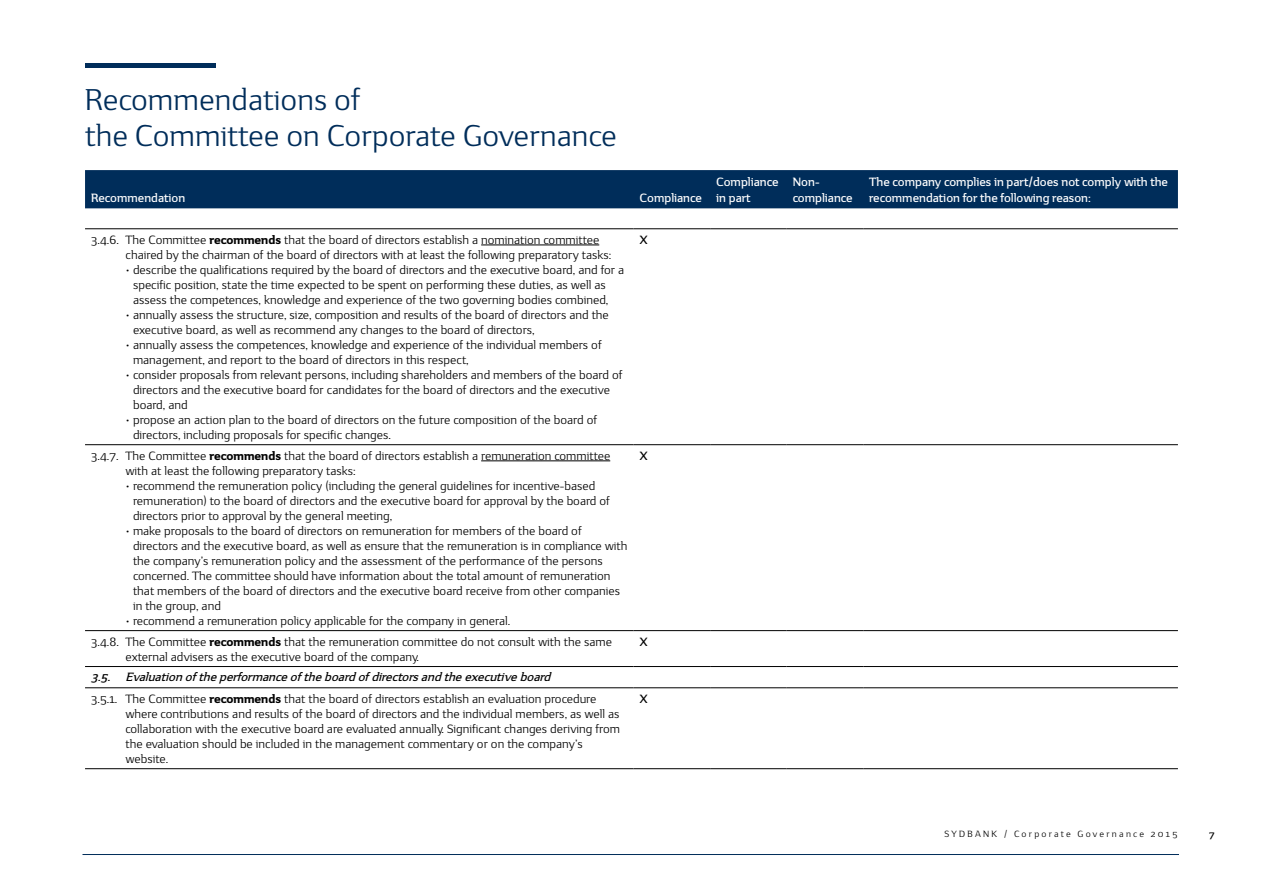
<style>
.page{position:relative;width:1263px;height:893px;background:#fff}
.page>*{position:absolute;margin:0;border:0;box-sizing:border-box;transform-origin:0 0}
.t1{font:30px/36px "Sydbank";color:#002d5a}
.t2{font:12px/15px "Sydbank";color:#000}
.t3{font:italic 700 12px/21.3px "Sydbank";color:#000}
.t4{font:700 12px/16.5px "Sydbank";color:#fff}
.t5{font:700 12px "Sydbank";color:#000}
.t6{font:700 9.75px "Sydbank";color:#000}
.t7{font:9px "Sydbank";letter-spacing:.25em;color:#000}
.s1{font-weight:800}
.s2{font-weight:400;font-style:normal}
.s3{font-weight:800;font-style:normal}
</style>
<div class="page">
<hr style="left:82px;top:854px;width:1097px;height:1px;background:#002d5a">
<hr style="left:85px;top:64px;width:131px;height:4px;background:#002d5a">
<div style="left:85px;top:170px;width:1093px;height:38px;background:#002d5a"></div>
<hr style="left:85px;top:444px;width:549px;height:1px;background:#000">
<hr style="left:634px;top:444px;width:76px;height:1px;background:#000">
<hr style="left:710px;top:444px;width:77px;height:1px;background:#000">
<hr style="left:787px;top:444px;width:76px;height:1px;background:#000">
<hr style="left:863px;top:444px;width:315px;height:1px;background:#000">
<hr style="left:85px;top:630px;width:549px;height:1px;background:#000">
<hr style="left:634px;top:630px;width:76px;height:1px;background:#000">
<hr style="left:710px;top:630px;width:77px;height:1px;background:#000">
<hr style="left:787px;top:630px;width:76px;height:1px;background:#000">
<hr style="left:863px;top:630px;width:315px;height:1px;background:#000">
<hr style="left:85px;top:666px;width:549px;height:1px;background:#000">
<hr style="left:634px;top:666px;width:76px;height:1px;background:#000">
<hr style="left:710px;top:666px;width:77px;height:1px;background:#000">
<hr style="left:787px;top:666px;width:76px;height:1px;background:#000">
<hr style="left:863px;top:666px;width:315px;height:1px;background:#000">
<hr style="left:85px;top:687px;width:549px;height:1px;background:#000">
<hr style="left:634px;top:687px;width:76px;height:1px;background:#000">
<hr style="left:710px;top:687px;width:77px;height:1px;background:#000">
<hr style="left:787px;top:687px;width:76px;height:1px;background:#000">
<hr style="left:863px;top:687px;width:315px;height:1px;background:#000">
<hr style="left:85px;top:768px;width:549px;height:1px;background:#000">
<hr style="left:634px;top:768px;width:76px;height:1px;background:#000">
<hr style="left:710px;top:768px;width:77px;height:1px;background:#000">
<hr style="left:787px;top:768px;width:76px;height:1px;background:#000">
<hr style="left:863px;top:768px;width:315px;height:1px;background:#000">
<hr style="left:85px;top:228px;width:549px;height:1px;background:#000">
<hr style="left:634px;top:228px;width:76px;height:1px;background:#000">
<hr style="left:710px;top:228px;width:77px;height:1px;background:#000">
<hr style="left:787px;top:228px;width:76px;height:1px;background:#000">
<hr style="left:863px;top:228px;width:315px;height:1px;background:#000">
<hr style="left:481px;top:245px;width:118px;height:1px;background:#000">
<hr style="left:481px;top:461px;width:129px;height:1px;background:#000">
<h1 class="t1" style="left:85px;top:83px;width:533px">Recommendations of<br>the Committee on Corporate Governance</h1>
<p class="t4" style="left:91px;top:191px;width:96px">Recommendation</p>
<p class="t4" style="left:640px;top:191px;width:64px">Compliance</p>
<p class="t2" style="left:125px;top:232px;width:487px;text-indent:-34px">3.4.6. The Committee <span class="s1">recommends</span> that the board of directors establish a nomination committee chaired by the chairman of the board of directors with at least the following preparatory tasks:</p>
<p class="t2" style="left:133px;top:262px;width:492px;text-indent:-8px">• describe the qualifications required by the board of directors and the executive board, and for a specific position, state the time expected to be spent on performing these duties, as well as assess the competences, knowledge and experience of the two governing bodies combined,</p>
<p class="t2" style="left:133px;top:307px;width:477px;text-indent:-8px">• annually assess the structure, size, composition and results of the board of directors and the executive board, as well as recommend any changes to the board of directors,</p>
<p class="t2" style="left:133px;top:337px;width:470px;text-indent:-8px">• annually assess the competences, knowledge and experience of the individual members of management, and report to the board of directors in this respect,</p>
<p class="t2" style="left:133px;top:367px;width:491px;text-indent:-8px">• consider proposals from relevant persons, including shareholders and members of the board of directors and the executive board for candidates for the board of directors and the executive board, and</p>
<p class="t2" style="left:133px;top:412px;width:466px;text-indent:-8px">• propose an action plan to the board of directors on the future composition of the board of directors, including proposals for specific changes.</p>
<p class="t2" style="left:125px;top:448px;width:486px;text-indent:-34px">3.4.7. The Committee <span class="s1">recommends</span> that the board of directors establish a remuneration committee with at least the following preparatory tasks:</p>
<p class="t2" style="left:133px;top:478px;width:478px;text-indent:-8px">• recommend the remuneration policy (including the general guidelines for incentive-based remuneration) to the board of directors and the executive board for approval by the board of directors prior to approval by the general meeting,</p>
<p class="t2" style="left:133px;top:523px;width:496px;text-indent:-8px">• make proposals to the board of directors on remuneration for members of the board of directors and the executive board, as well as ensure that the remuneration is in compliance with the company’s remuneration policy and the assessment of the performance of the persons concerned. The committee should have information about the total amount of remuneration that members of the board of directors and the executive board receive from other companies in the group, and</p>
<p class="t2" style="left:125px;top:613px;width:386px">• recommend a remuneration policy applicable for the company in general.</p>
<p class="t5" style="left:640px;top:233px;width:10px">X</p>
<p class="t5" style="left:640px;top:448px;width:10px">X</p>
<p class="t2" style="left:125px;top:634px;width:488px;text-indent:-34px">3.4.8. The Committee <span class="s1">recommends</span> that the remuneration committee do not consult with the same external advisers as the executive board of the company.</p>
<p class="t5" style="left:640px;top:634px;width:10px">X</p>
<p class="t3" style="left:91px;top:668px;width:507px">3.5. Evaluationoftheperformanceoftheboardofdirectorsandtheexecutiveboard<br><span class="s2">3.5.1. The Committee</span> <span class="s3">recommends</span> <span class="s2">that the board of directors establish an evaluation procedure</span></p>
<p class="t2" style="left:125px;top:706px;width:496px">where contributions and results of the board of directors and the individual members, as well as collaboration with the executive board are evaluated annually. Significant changes deriving from the evaluation should be included in the management commentary or on the company’s website.</p>
<p class="t5" style="left:640px;top:692px;width:10px">X</p>
<p class="t4" style="left:716px;top:175px;width:64px">Compliance in part</p>
<p class="t4" style="left:793px;top:175px;width:61px">Non&shy;compliance</p>
<p class="t4" style="left:869px;top:175px;width:300px">The company complies in part/does not comply with the recommendation for the following reason:</p>
<p class="t7" style="left:944px;top:829px;width:234px">SYDBANK / Corporate Governance 2015</p>
<p class="t6" style="left:1209px;top:829px;width:7px">7</p>
</div>
